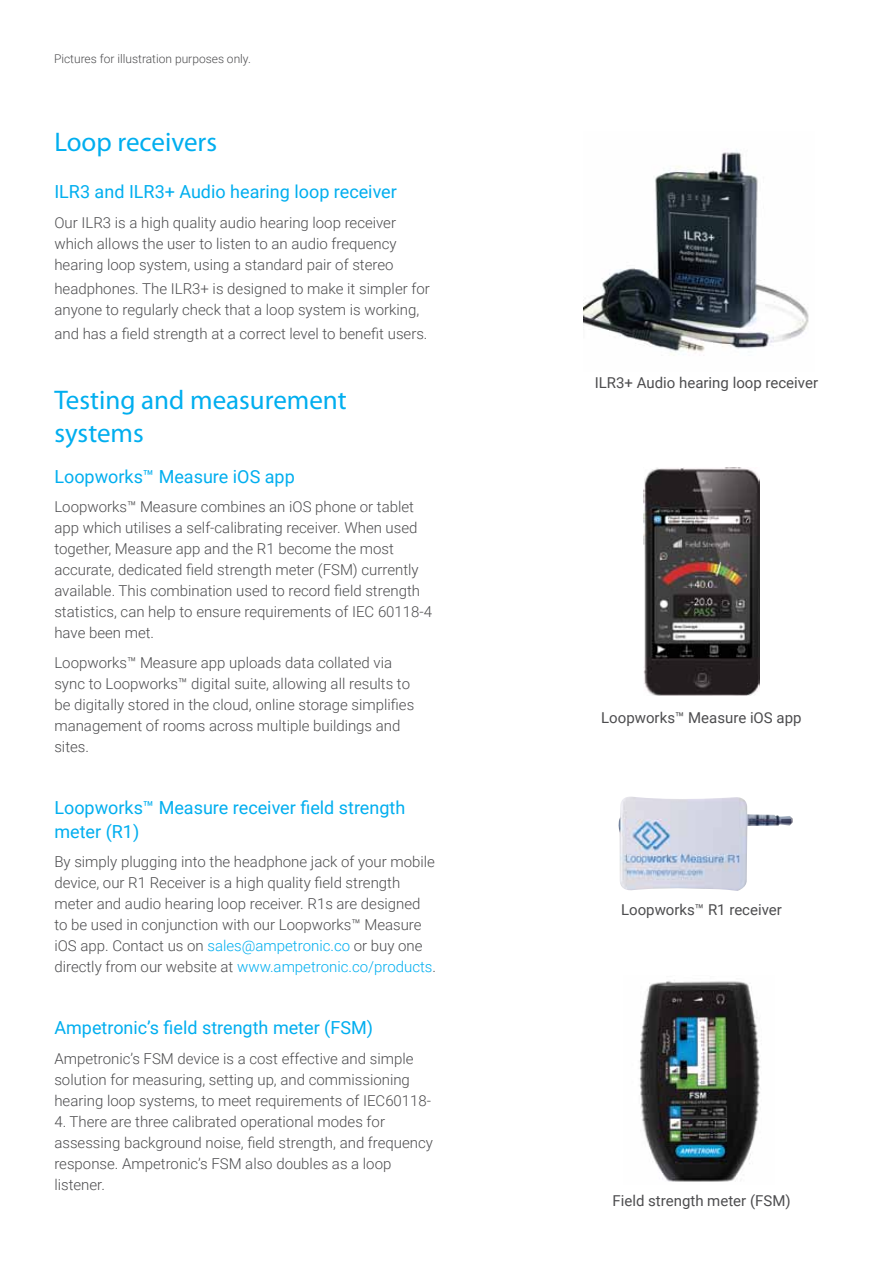
<style>
.page{position:relative;width:893px;height:1263px;background:#fff}
.page>*{position:absolute;margin:0;border:0;box-sizing:border-box;transform-origin:0 0}
.t1{font:27px/33px "Myriad Pro";color:#00aeef}
.t2{font:18px/24px "Roboto";color:#00aeef}
.t3{font:300 15px/21px "Roboto";color:#4d4d4f}
.t4{font:15px "Roboto";color:#4d4d4f}
.t5{font:300 12px "Roboto";color:#4d4d4f}
.s1{color:#00aeef}
</style>
<div class="page">
<img style="left:584px;top:150px;width:225px;height:206px">
<img style="left:643px;top:467px;width:116px;height:228px">
<img style="left:618px;top:796px;width:175px;height:95px">
<img style="left:640px;top:980px;width:120px;height:202px">
<p class="t5" style="left:54px;top:50px;width:198px">Pictures for illustration purposes only.</p>
<h1 class="t1" style="left:54px;top:125px;width:164px">Loop receivers</h1>
<p class="t2" style="left:54px;top:179px;width:344px">ILR3 and ILR3+ Audio hearing loop receiver</p>
<p class="t3" style="left:54px;top:211px;width:344px;text-align:justify">Our ILR3 is a high quality audio hearing loop receiver which allows the user to listen to an audio frequency hearing loop system, using a standard pair of stereo</p>
<p class="t3" style="left:54px;top:277px;width:377px">headphones. The ILR3+ is designed to make it simpler for anyone to regularly check that a loop system is working,</p>
<p class="t3" style="left:54px;top:322px;width:375px">and has a field strength at a correct level to benefit users.</p>
<h1 class="t1" style="left:54px;top:383px;width:294px">Testing and measurement systems</h1>
<p class="t2" style="left:54px;top:463px;width:242px">Loopworks™ Measure iOS app</p>
<p class="t3" style="left:54px;top:496px;width:379px">Loopworks™ Measure combines an iOS phone or tablet app which utilises a self-calibrating receiver. When used together, Measure app and the R1 become the most accurate, dedicated field strength meter (FSM) currently available. This combination used to record field strength statistics, can help to ensure requirements of IEC 60118-4 have been met.</p>
<p class="t3" style="left:54px;top:651px;width:361px">Loopworks™ Measure app uploads data collated via sync to Loopworks™ digital suite, allowing all results to be digitally stored in the cloud, online storage simplifies management of rooms across multiple buildings and sites.</p>
<p class="t2" style="left:54px;top:794px;width:352px">Loopworks™ Measure receiver field strength meter (R1)</p>
<p class="t3" style="left:54px;top:851px;width:383px">By simply plugging into the headphone jack of your mobile device, our R1 Receiver is a high quality field strength meter and audio hearing loop receiver. R1s are designed to be used in conjunction with our Loopworks™ Measure iOS app. Contact us on <span class="s1">sales@ampetronic.co</span> or buy one directly from our website at <span class="s1">www.ampetronic.co/products</span>.</p>
<p class="t2" style="left:54px;top:1015px;width:320px">Ampetronic’s field strength meter (FSM)</p>
<p class="t3" style="left:54px;top:1047px;width:378px">Ampetronic’s FSM device is a cost effective and simple solution for measuring, setting up, and commissioning hearing loop systems, to meet requirements of IEC60118-</p>
<p class="t3" style="left:54px;top:1110px;width:380px">4. There are three calibrated operational modes for assessing background noise, field strength, and frequency response. Ampetronic’s FSM also doubles as a loop listener.</p>
<p class="t4" style="left:595px;top:372px;width:225px">ILR3+ Audio hearing loop receiver</p>
<p class="t4" style="left:601px;top:707px;width:202px">Loopworks™ Measure iOS app</p>
<p class="t4" style="left:621px;top:899px;width:162px">Loopworks™ R1 receiver</p>
<p class="t4" style="left:612px;top:1190px;width:180px">Field strength meter (FSM)</p>
</div>
